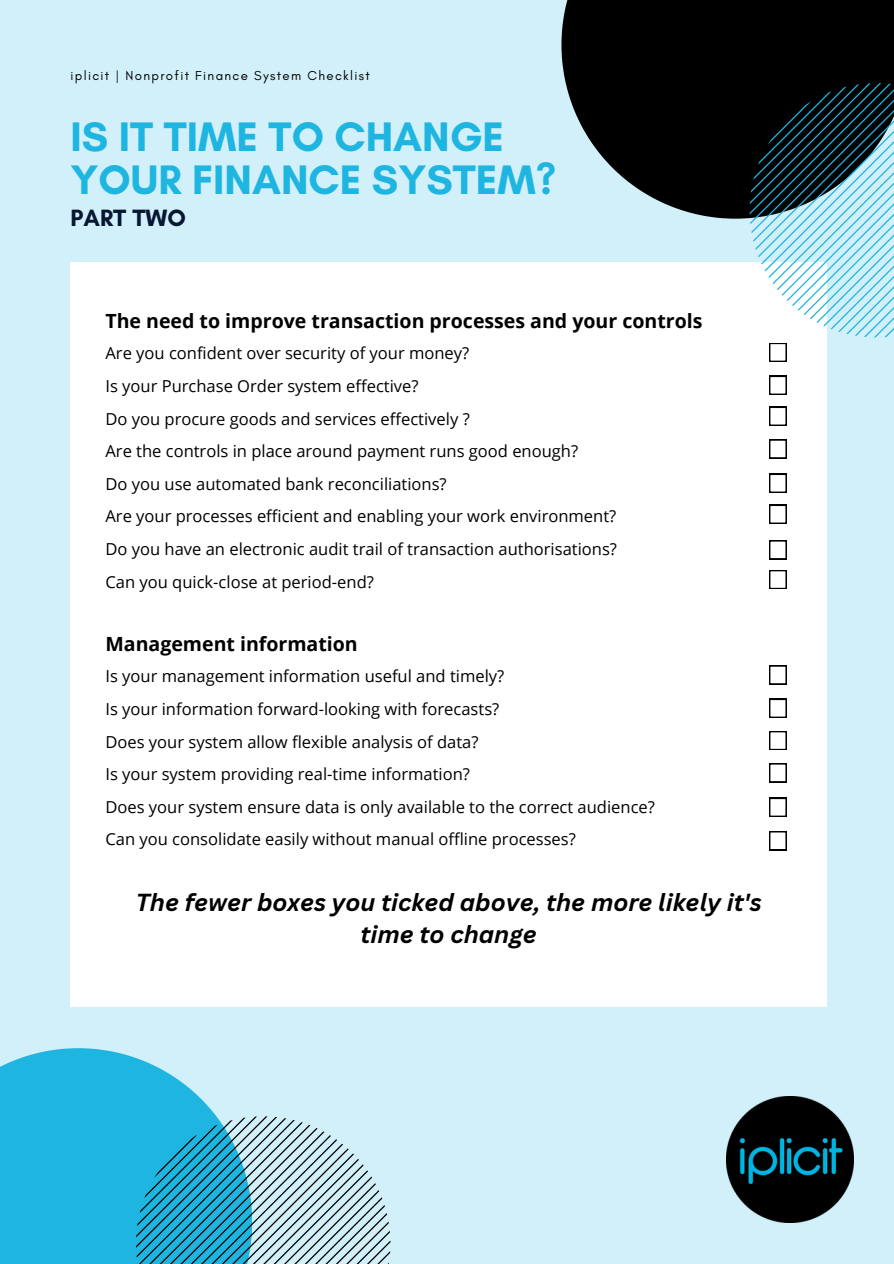
<style>
.page{position:relative;width:894px;height:1264px;background:#fff}
.page>*{position:absolute;margin:0;border:0;box-sizing:border-box;transform-origin:0 0}
.t1{font:700 42px/42.8px "Glacial Indifference";color:#1eb6e0}
.t2{font:italic 700 24px/32.7px "Canva Sans";color:#000;text-align:center}
.t3{font:700 24px "Glacial Indifference";color:#071733}
.t4{font:700 19.5px "Open Sans";color:#000}
.t5{font:16.5px/32.7px "Open Sans";color:#000}
.t6{font:13.2px "Glacial Indifference";letter-spacing:.1em;color:#000}
</style>
<div class="page">
<div style="left:0;top:0;width:893px;height:1263px;background:#d2f0f9"></div>
<div style="left:561px;top:0;width:332px;height:219px;background:#000"></div>
<div style="left:71px;top:262px;width:755px;height:745px;background:#fff"></div>
<svg style="left:749px;top:83px;width:144px;height:254px"></svg>
<img style="left:726px;top:1096px;width:126px;height:126px">
<svg style="left:0;top:1048px;width:216px;height:215px;background:#2ebbe2"></svg>
<svg style="left:136px;top:1116px;width:254px;height:147px"></svg>
<svg style="left:769px;top:505px;width:17px;height:18px"></svg>
<svg style="left:769px;top:540px;width:17px;height:19px"></svg>
<svg style="left:769px;top:474px;width:17px;height:18px"></svg>
<svg style="left:769px;top:439px;width:17px;height:19px"></svg>
<svg style="left:769px;top:407px;width:17px;height:18px"></svg>
<svg style="left:769px;top:376px;width:17px;height:19px"></svg>
<svg style="left:769px;top:343px;width:17px;height:19px"></svg>
<svg style="left:769px;top:665px;width:17px;height:19px"></svg>
<svg style="left:769px;top:699px;width:17px;height:18px"></svg>
<svg style="left:769px;top:731px;width:17px;height:19px"></svg>
<svg style="left:769px;top:763px;width:17px;height:19px"></svg>
<svg style="left:769px;top:798px;width:17px;height:18px"></svg>
<svg style="left:769px;top:831px;width:17px;height:19px"></svg>
<svg style="left:769px;top:570px;width:17px;height:19px"></svg>
<h4 class="t6" style="left:71px;top:67px;width:300px">iplicit | Nonprofit Finance System Checklist</h4>
<h4 class="t1" style="left:71px;top:115px;width:487px">IS IT TIME TO CHANGE<br>YOUR FINANCE SYSTEM?</h4>
<h3 class="t3" style="left:71px;top:203px;width:117px">PART TWO</h3>
<p class="t4" style="left:105px;top:307px;width:598px">The need to improve transaction processes and your controls</p>
<p class="t5" style="left:105px;top:336px;width:513px">Are you confident over security of your money?<br>Is your Purchase Order system effective?<br>Do you procure goods and services effectively ?<br>Are the controls in place around payment runs good enough?<br>Do you use automated bank reconciliations?<br>Are your processes efficient and enabling your work environment?<br>Do you have an electronic audit trail of transaction authorisations?<br>Can you quick-close at period-end?</p>
<h1 class="t4" style="left:105px;top:630px;width:254px">Management information</h1>
<h1 class="t5" style="left:105px;top:659px;width:551px">Is your management information useful and timely?<br>Is your information forward-looking with forecasts?<br>Does your system allow flexible analysis of data?<br>Is your system providing real-time information?<br>Does your system ensure data is only available to the correct audience?<br>Can you consolidate easily without manual offline processes?</h1>
<h2 class="t2" style="left:136px;top:885px;width:627px">The fewer boxes you ticked above, the more likely it's time to change</h2>
</div>
